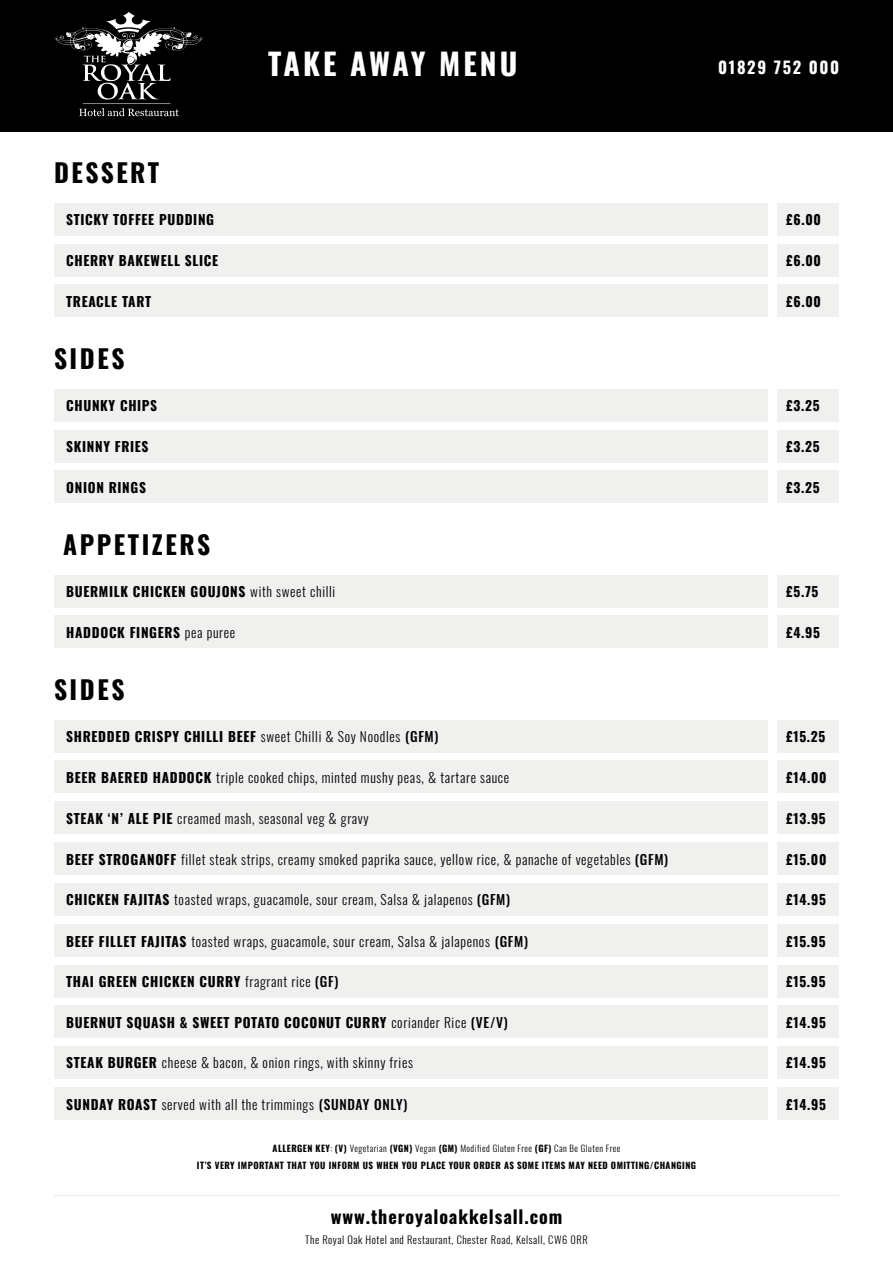
<style>
.page{position:relative;width:893px;height:1263px;background:#fff}
.page>*{position:absolute;margin:0;border:0;box-sizing:border-box;transform-origin:0 0}
.t1{font:700 30px "Oswald";letter-spacing:.1em;color:#fff}
.t2{font:700 25.5px "Oswald";letter-spacing:.1em;color:#020203}
.t3{font:700 18px "Oswald";letter-spacing:.05em;color:#000}
.t4{font:700 16.5px "Oswald";letter-spacing:.1em;color:#fff}
.t5{font:300 13.5px "Oswald";letter-spacing:.05em;color:#000}
.t6{font:700 13.5px "Oswald";letter-spacing:.05em;color:#000}
.t7{font:300 10.5px "Oswald";letter-spacing:.05em;color:#000}
.t8{font:700 9px/16.5px "Oswald";letter-spacing:.05em;color:#000;text-align:center}
.s1{font-weight:300}
.s2{font-weight:500}
.s3{font-weight:700}
</style>
<div class="page">
<hr style="left:54px;top:1195px;width:785px;height:1px;background:#f0f0ef">
<div style="left:0;top:0;width:893px;height:131px;background:#000"></div>
<svg style="left:54px;top:12px;width:150px;height:105px"></svg>
<div style="left:54px;top:203px;width:713px;height:32px;background:#f0f0ef"></div>
<div style="left:777px;top:203px;width:62px;height:32px;background:#f0f0ef"></div>
<div style="left:54px;top:244px;width:713px;height:32px;background:#f0f0ef"></div>
<div style="left:777px;top:244px;width:62px;height:32px;background:#f0f0ef"></div>
<div style="left:54px;top:285px;width:713px;height:32px;background:#f0f0ef"></div>
<div style="left:777px;top:285px;width:62px;height:32px;background:#f0f0ef"></div>
<div style="left:54px;top:389px;width:713px;height:32px;background:#f0f0ef"></div>
<div style="left:777px;top:389px;width:62px;height:32px;background:#f0f0ef"></div>
<div style="left:54px;top:430px;width:713px;height:32px;background:#f0f0ef"></div>
<div style="left:777px;top:430px;width:62px;height:32px;background:#f0f0ef"></div>
<div style="left:54px;top:471px;width:713px;height:32px;background:#f0f0ef"></div>
<div style="left:777px;top:471px;width:62px;height:32px;background:#f0f0ef"></div>
<div style="left:54px;top:575px;width:713px;height:32px;background:#f0f0ef"></div>
<div style="left:777px;top:575px;width:62px;height:32px;background:#f0f0ef"></div>
<div style="left:54px;top:616px;width:713px;height:32px;background:#f0f0ef"></div>
<div style="left:777px;top:616px;width:62px;height:32px;background:#f0f0ef"></div>
<div style="left:54px;top:720px;width:713px;height:32px;background:#f0f0ef"></div>
<div style="left:777px;top:720px;width:62px;height:32px;background:#f0f0ef"></div>
<div style="left:54px;top:761px;width:713px;height:32px;background:#f0f0ef"></div>
<div style="left:777px;top:761px;width:62px;height:32px;background:#f0f0ef"></div>
<div style="left:54px;top:801px;width:713px;height:33px;background:#f0f0ef"></div>
<div style="left:777px;top:801px;width:62px;height:33px;background:#f0f0ef"></div>
<div style="left:54px;top:842px;width:713px;height:33px;background:#f0f0ef"></div>
<div style="left:777px;top:842px;width:62px;height:33px;background:#f0f0ef"></div>
<div style="left:54px;top:883px;width:713px;height:32px;background:#f0f0ef"></div>
<div style="left:777px;top:883px;width:62px;height:32px;background:#f0f0ef"></div>
<div style="left:54px;top:924px;width:713px;height:32px;background:#f0f0ef"></div>
<div style="left:777px;top:924px;width:62px;height:32px;background:#f0f0ef"></div>
<div style="left:54px;top:965px;width:713px;height:32px;background:#f0f0ef"></div>
<div style="left:777px;top:965px;width:62px;height:32px;background:#f0f0ef"></div>
<div style="left:54px;top:1006px;width:713px;height:32px;background:#f0f0ef"></div>
<div style="left:777px;top:1006px;width:62px;height:32px;background:#f0f0ef"></div>
<div style="left:54px;top:1046px;width:713px;height:33px;background:#f0f0ef"></div>
<div style="left:777px;top:1046px;width:62px;height:33px;background:#f0f0ef"></div>
<div style="left:54px;top:1087px;width:713px;height:33px;background:#f0f0ef"></div>
<div style="left:777px;top:1087px;width:62px;height:33px;background:#f0f0ef"></div>
<h2 class="t2" style="left:54px;top:160px;width:107px">DESSERT</h2>
<p class="t6" style="left:66px;top:213px;width:149px">STICKY TOFFEE PUDDING</p>
<p class="t6" style="left:66px;top:253px;width:153px">CHERRY BAKEWELL SLICE</p>
<p class="t6" style="left:66px;top:295px;width:86px">TREACLE TART</p>
<h2 class="t2" style="left:54px;top:346px;width:72px">SIDES</h2>
<p class="t6" style="left:66px;top:399px;width:92px">CHUNKY CHIPS</p>
<p class="t6" style="left:66px;top:439px;width:84px">SKINNY FRIES</p>
<p class="t6" style="left:66px;top:481px;width:81px">ONION RINGS</p>
<h1 class="t1" style="left:268px;top:48px;width:250px">TAKE AWAY MENU</h1>
<p class="t4" style="left:718px;top:58px;width:123px">01829 752 000</p>
<p class="t6" style="left:786px;top:213px;width:36px">£6.00</p>
<p class="t6" style="left:786px;top:253px;width:36px">£6.00</p>
<p class="t6" style="left:786px;top:295px;width:36px">£6.00</p>
<p class="t6" style="left:786px;top:399px;width:35px">£3.25</p>
<p class="t6" style="left:786px;top:439px;width:35px">£3.25</p>
<p class="t6" style="left:786px;top:481px;width:35px">£3.25</p>
<h2 class="t2" style="left:63px;top:531px;width:149px">APPETIZERS</h2>
<p class="t6" style="left:66px;top:585px;width:271px">BUERMILK CHICKEN GOUJONS <span class="s1">with sweet chilli</span></p>
<p class="t6" style="left:66px;top:625px;width:171px">HADDOCK FINGERS <span class="s1">pea puree</span></p>
<h2 class="t2" style="left:54px;top:676px;width:72px">SIDES</h2>
<p class="t6" style="left:66px;top:730px;width:374px">SHREDDED CRISPY CHILLI BEEF <span class="s1">sweet Chilli &amp; Soy Noodles</span> <span class="s2">(GFM)</span></p>
<p class="t5" style="left:66px;top:765px;width:444px"><span class="s3">BEER BAERED HADDOCK</span> triple cooked chips, minted mushy peas, &amp; tartare sauce</p>
<p class="t5" style="left:66px;top:806px;width:304px"><span class="s3">STEAK ‘N’ ALE PIE</span> creamed mash, seasonal veg &amp; gravy</p>
<p class="t5" style="left:66px;top:847px;width:603px"><span class="s3">BEEF STROGANOFF</span> fillet steak strips, creamy smoked paprika sauce, yellow rice, &amp; panache of vegetables <span class="s2">(GFM)</span></p>
<p class="t5" style="left:66px;top:887px;width:445px"><span class="s3">CHICKEN FAJITAS</span> toasted wraps, guacamole, sour cream, Salsa &amp; jalapenos <span class="s2">(GFM)</span></p>
<p class="t5" style="left:66px;top:929px;width:463px"><span class="s3">BEEF FILLET FAJITAS</span> toasted wraps, guacamole, sour cream, Salsa &amp; jalapenos <span class="s2">(GFM)</span></p>
<p class="t6" style="left:786px;top:585px;width:34px">£5.75</p>
<p class="t6" style="left:786px;top:625px;width:35px">£4.95</p>
<p class="t6" style="left:786px;top:730px;width:41px">£15.25</p>
<p class="t6" style="left:786px;top:770px;width:42px">£14.00</p>
<p class="t6" style="left:786px;top:811px;width:41px">£13.95</p>
<p class="t6" style="left:786px;top:852px;width:42px">£15.00</p>
<p class="t6" style="left:786px;top:892px;width:41px">£14.95</p>
<p class="t6" style="left:786px;top:934px;width:41px">£15.95</p>
<p class="t6" style="left:66px;top:975px;width:274px">THAI GREEN CHICKEN CURRY <span class="s1">fragrant rice</span> <span class="s2">(GF)</span></p>
<p class="t6" style="left:786px;top:975px;width:41px">£15.95</p>
<p class="t6" style="left:66px;top:1015px;width:443px">BUERNUT SQUASH &amp; SWEET POTATO COCONUT CURRY <span class="s1">coriander Rice</span> <span class="s2">(VE/V)</span></p>
<p class="t5" style="left:66px;top:1051px;width:348px"><span class="s3">STEAK BURGER</span> cheese &amp; bacon, &amp; onion rings, with skinny fries</p>
<p class="t5" style="left:66px;top:1092px;width:343px"><span class="s3">SUNDAY ROAST</span> served with all the trimmings <span class="s2">(SUNDAY ONLY)</span></p>
<p class="t6" style="left:786px;top:1015px;width:41px">£14.95</p>
<p class="t6" style="left:786px;top:1056px;width:41px">£14.95</p>
<p class="t6" style="left:786px;top:1097px;width:41px">£14.95</p>
<p class="t8" style="left:197px;top:1141px;width:501px">ALLERGEN KEY<span class="s1">:</span> (V) <span class="s1">Vegetarian</span> (VGN) <span class="s1">Vegan</span> (GM) <span class="s1">Modified Gluten Free</span> (GF) <span class="s1">Can Be Gluten Free<br></span>IT’S VERY IMPORTANT THAT YOU INFORM US WHEN YOU PLACE YOUR ORDER AS SOME ITEMS MAY NEED OMITTING/CHANGING</p>
<h3 class="t3" style="left:331px;top:1208px;width:233px">www.theroyaloakkelsall.com</h3>
<p class="t7" style="left:305px;top:1230px;width:284px">The Royal Oak Hotel and Restaurant, Chester Road, Kelsall, CW6 0RR</p>
</div>
